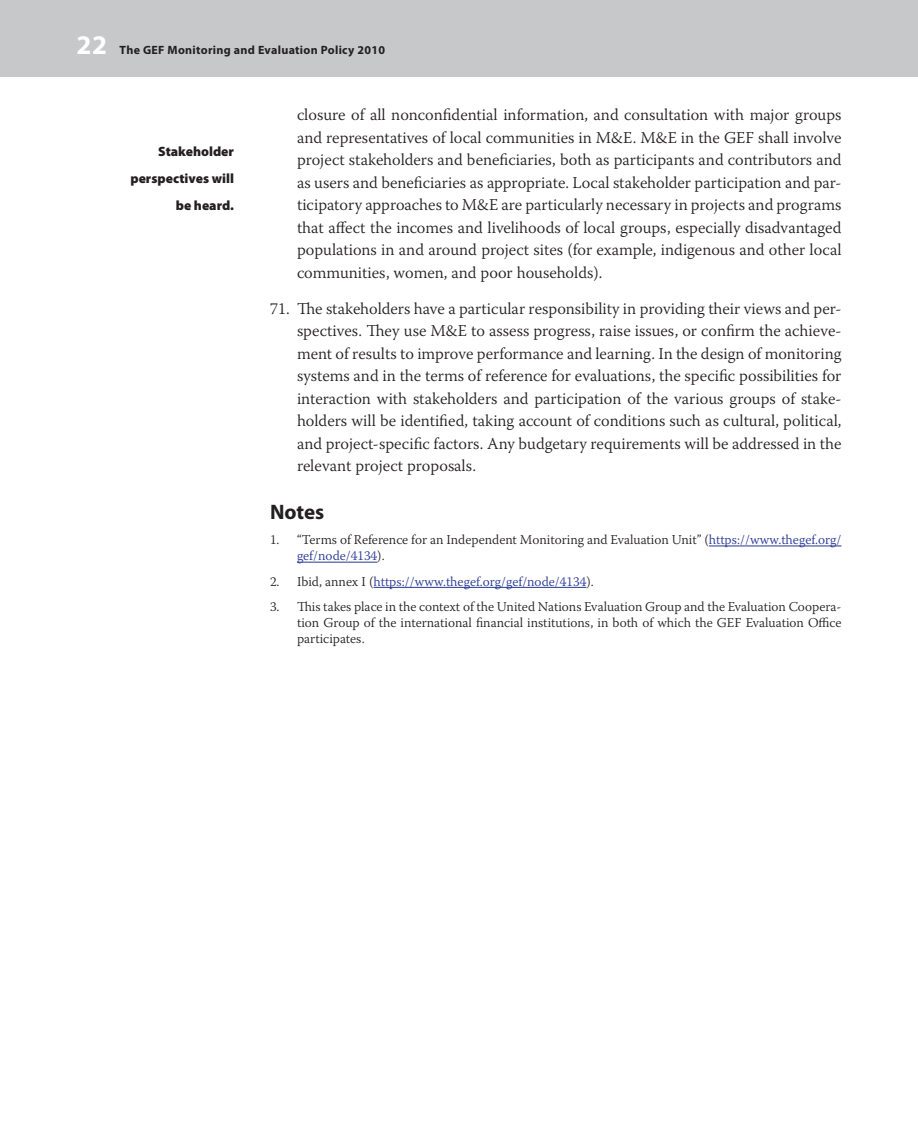
<style>
.page{position:relative;width:918px;height:1148px;background:#fff}
.page>*{position:absolute;margin:0;border:0;box-sizing:border-box;transform-origin:0 0}
.t1{font:700 27px "Myriad Pro";color:#fff}
.t2{font:700 21px "Myriad Pro";color:#231f20}
.t3{font:300 16.5px/22.5px "Warnock Pro";color:#231f20;text-align:justify}
.t4{font:300 13.5px/16.2px "Warnock Pro";color:#231f20}
.t5{font:300 13.5px "Warnock Pro";color:#263692}
.t6{font:900 13.5px/27px "Myriad Pro";color:#231f20;text-align:right}
.t7{font:700 12px "Myriad Pro";letter-spacing:.025em;color:#231f20}
.s1{color:#263692}
.s2{color:#231f20}
</style>
<div class="page">
<div style="left:0;top:0;width:918px;height:76px;background:#c7c8ca"></div>
<hr style="left:709px;top:545px;width:133px;height:1px;background:#263692">
<hr style="left:297px;top:562px;width:80px;height:1px;background:#263692">
<hr style="left:374px;top:587px;width:212px;height:1px;background:#263692">
<h1 class="t1" style="left:76px;top:27px;width:32px">22</h1>
<p class="t7" style="left:120px;top:42px;width:267px">The GEF Monitoring and Evaluation Policy 2010</p>
<p class="t6" style="left:130px;top:137px;width:105px">Stakeholder perspectives will be heard.</p>
<p class="t3" style="left:297px;top:103px;width:546px">closure of all nonconfidential information, and consultation with major groups and representatives of local communities in M&amp;E. M&amp;E in the GEF shall involve project stakeholders and beneficiaries, both as participants and contributors and as users and beneficiaries as appropriate. Local stakeholder participation and par&shy;ticipatory approaches to M&amp;E are particularly necessary in projects and programs that affect the incomes and livelihoods of local groups, especially disadvantaged populations in and around project sites (for example, indigenous and other local communities, women, and poor households).</p>
<p class="t3" style="left:297px;top:297px;width:546px;text-indent:-27px">71. The stakeholders have a particular responsibility in providing their views and per&shy;spectives. They use M&amp;E to assess progress, raise issues, or confirm the achieve&shy;ment of results to improve performance and learning. In the design of monitoring systems and in the terms of reference for evaluations, the specific possibilities for interaction with stakeholders and participation of the various groups of stake&shy;holders will be identified, taking account of conditions such as cultural, political, and project-specific factors. Any budgetary requirements will be addressed in the relevant project proposals.</p>
<p class="t2" style="left:270px;top:498px;width:56px">Notes</p>
<p class="t4" style="left:297px;top:531px;width:546px;text-indent:-27px">1. “Terms of Reference for an Independent Monitoring and Evaluation Unit” (<span class="s1">https://www.thegef.org/ gef/node/4134</span>).</p>
<p class="t5" style="left:270px;top:573px;width:325px"><span class="s2">2. Ibid, annex I (</span>https://www.thegef.org/gef/node/4134<span class="s2">).</span></p>
<p class="t4" style="left:297px;top:598px;width:546px;text-align:justify;text-indent:-27px">3. This takes place in the context of the United Nations Evaluation Group and the Evaluation Coopera&shy;tion Group of the international financial institutions, in both of which the GEF Evaluation Office participates.</p>
</div>
